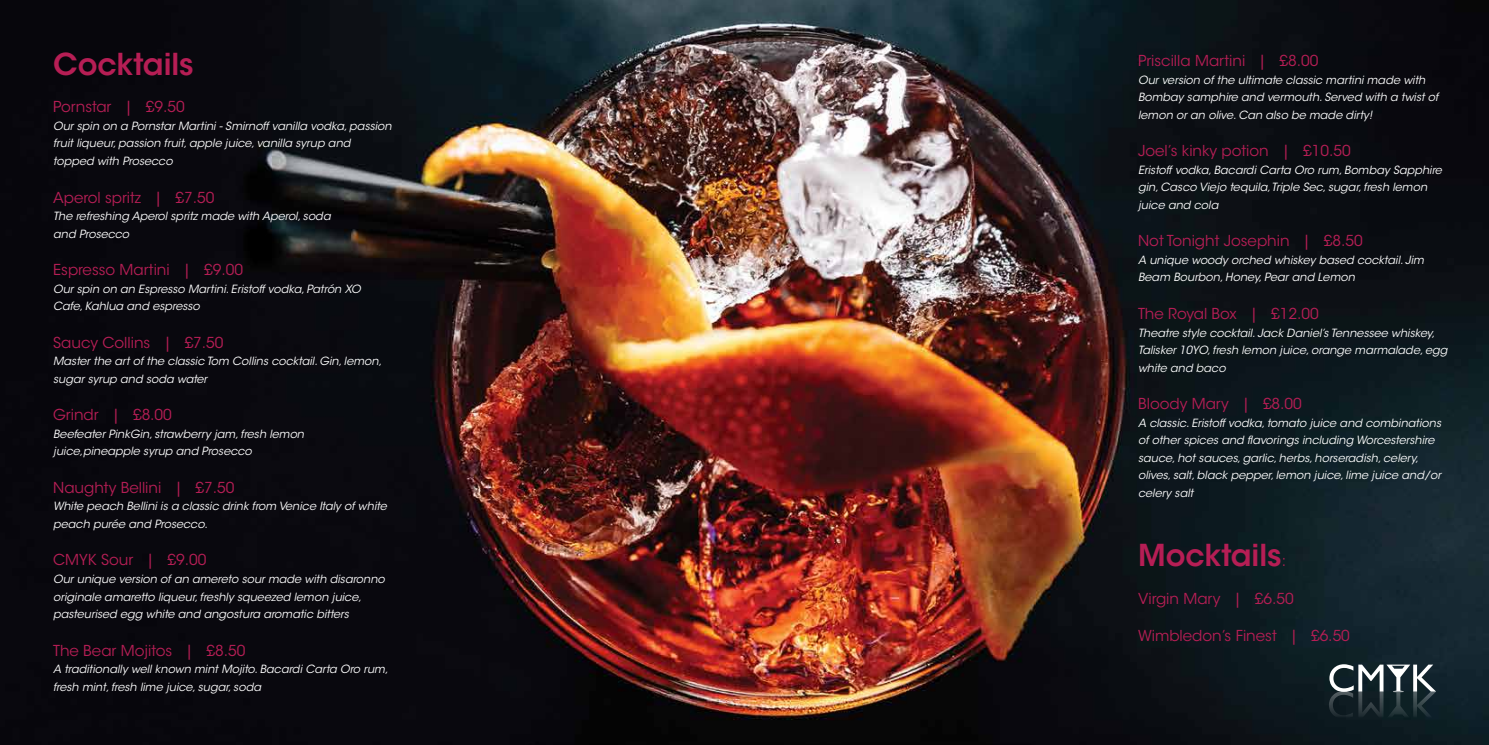
<style>
.page{position:relative;width:1489px;height:745px;background:#fff}
.page>*{position:absolute;margin:0;border:0;box-sizing:border-box;transform-origin:0 0}
.t1{font:600 30px "ITC Avant Garde Std";color:#b61e55}
.t2{font:15px "ITC Avant Garde Std";color:#b61e55}
.t3{font:italic 11.25px/17.5px "ITC Avant Garde Std";color:#fff}
.s1{font-weight:400;font-size:15px}
</style>
<div class="page">
<img style="left:0;top:0;width:1488px;height:744px">
<svg style="left:1328px;top:663px;width:107px;height:55px;background:#3c4a4f"></svg>
<h1 class="t1" style="left:53px;top:45px;width:142px">Cocktails</h1>
<h2 class="t2" style="left:53px;top:98px;width:133px">Pornstar | £9.50</h2>
<p class="t3" style="left:53px;top:117px;width:340px">Our spin on a Pornstar Martini - Smirnoff vanilla vodka, passion fruit liqueur, passion fruit, apple juice, vanilla syrup and topped with Prosecco</p>
<h2 class="t2" style="left:53px;top:188px;width:163px">Aperol spritz | £7.50</h2>
<p class="t3" style="left:53px;top:207px;width:279px">The refreshing Aperol spritz made with Aperol, soda and Prosecco</p>
<h2 class="t2" style="left:53px;top:260px;width:191px">Espresso Martini | £9.00</h2>
<p class="t3" style="left:53px;top:280px;width:309px">Our spin on an Espresso Martini. Eristoff vodka, Patrón XO<br>Cafe, Kahlua and espresso</p>
<h2 class="t2" style="left:53px;top:333px;width:172px">Saucy Collins | £7.50</h2>
<p class="t3" style="left:53px;top:352px;width:330px">Master the art of the classic Tom Collins cocktail. Gin, lemon, sugar syrup and soda water</p>
<h2 class="t2" style="left:53px;top:405px;width:120px">Grindr | £8.00</h2>
<p class="t3" style="left:53px;top:425px;width:252px">Beefeater PinkGin, strawberry jam, fresh lemon juice,pineapple syrup and Prosecco</p>
<h2 class="t2" style="left:53px;top:478px;width:183px">Naughty Bellini | £7.50</h2>
<p class="t3" style="left:53px;top:497px;width:335px">White peach Bellini is a classic drink from Venice Italy of white peach purée and Prosecco.</p>
<h2 class="t2" style="left:53px;top:550px;width:155px">CMYK Sour | £9.00</h2>
<p class="t3" style="left:53px;top:570px;width:333px">Our unique version of an amereto sour made with disaronno originale amaretto liqueur, freshly squeezed lemon juice, pasteurised egg white and angostura aromatic bitters</p>
<h2 class="t2" style="left:53px;top:640px;width:194px">The Bear Mojitos | £8.50</h2>
<p class="t3" style="left:53px;top:660px;width:336px">A traditionally well known mint Mojito. Bacardi Carta Oro rum, fresh mint, fresh lime juice, sugar, soda</p>
<h2 class="t2" style="left:1138px;top:52px;width:182px">Priscilla Martini | £8.00</h2>
<p class="t3" style="left:1138px;top:71px;width:302px">Our version of the ultimate classic martini made with<br>Bombay samphire and vermouth. Served with a twist of lemon or an olive. Can also be made dirty!</p>
<h2 class="t2" style="left:1138px;top:142px;width:214px">Joel’s kinky potion | £10.50</h2>
<p class="t3" style="left:1137px;top:161px;width:305px">Eristoff vodka, Bacardi Carta Oro rum, Bombay Sapphire gin, Casco Viejo tequila, Triple Sec, sugar, fresh lemon juice and cola</p>
<h2 class="t2" style="left:1137px;top:232px;width:226px">Not Tonight Josephin | £8.50</h2>
<p class="t3" style="left:1138px;top:251px;width:287px">A unique woody orched whiskey based cocktail. Jim<br>Beam Bourbon, Honey, Pear and Lemon</p>
<h2 class="t2" style="left:1138px;top:304px;width:182px">The Royal Box | £12.00</h2>
<p class="t3" style="left:1138px;top:324px;width:311px">Theatre style cocktail. Jack Daniel’s Tennessee whiskey,<br>Talisker 10YO, fresh lemon juice, orange marmalade, egg white and baco</p>
<h2 class="t2" style="left:1138px;top:394px;width:165px">Bloody Mary | £8.00</h2>
<p class="t3" style="left:1138px;top:414px;width:304px">A classic. Eristoff vodka, tomato juice and combinations of other spices and flavorings including Worcestershire sauce, hot sauces, garlic, herbs, horseradish, celery, olives, salt, black pepper, lemon juice, lime juice and/or celery salt</p>
<h1 class="t1" style="left:1138px;top:536px;width:149px">Mocktails<span class="s1">:</span></h1>
<h2 class="t2" style="left:1137px;top:588px;width:157px">Virgin Mary | £6.50</h2>
<h2 class="t2" style="left:1137px;top:626px;width:272px">Wimbledon’s Finest | £6.50 <sup>WHITE</sup> <sup>VERSION</sup></h2>
</div>
